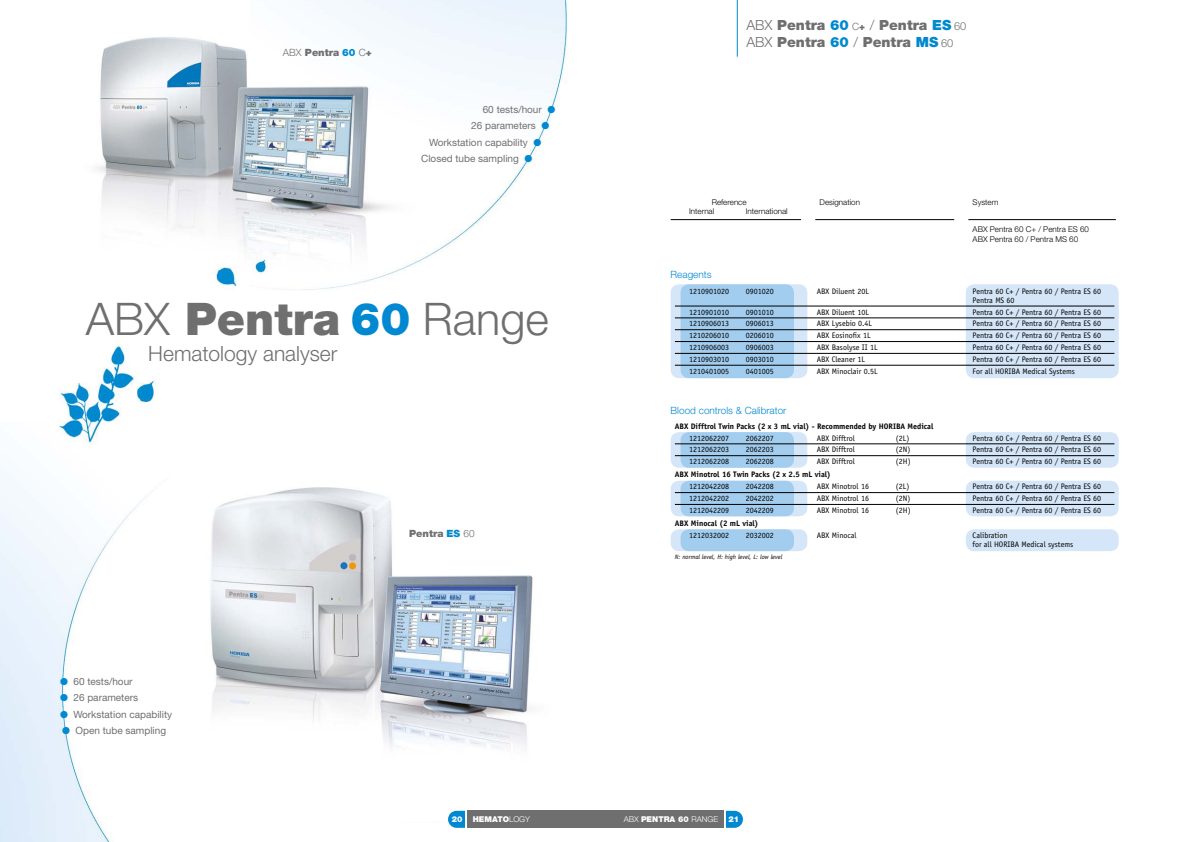
<style>
.page{position:relative;width:1191px;height:842px;background:#fff}
.page>*{position:absolute;margin:0;border:0;box-sizing:border-box;transform-origin:0 0}
.t1{font:300 45px "Helvetica Neue";color:#706f6f}
.t2{font:300 21px "Helvetica Neue";color:#706f6f}
.t3{font:900 14px/16.8px "Helvetica Neue";color:#706f6f}
.t4{font:10px "Helvetica Neue";color:#706f6f}
.t5{font:300 10px "Helvetica Neue";color:#0089d0}
.t6{font:900 10px "Helvetica Neue";color:#706f6f}
.t7{font:8px/9px "Officina Sans";color:#000}
.t8{font:700 8px "Officina Sans";color:#000}
.t9{font:300 8px/9.6px "Helvetica Neue";color:#000}
.t10{font:300 8px "Helvetica Neue";color:#fff}
.t11{font:900 8px "Helvetica Neue";color:#fff}
.t12{font:italic 6.5px "Officina Sans";color:#000}
.s1{font-weight:300}
.s2{color:#0089d0}
.s3{font-weight:900}
.s4{font-weight:900;color:#0089d0}
.s5{font-weight:300;font-size:10px}
.s6{font-size:10px}
.s7{font-weight:300;font-size:11px}
</style>
<div class="page">
<img style="left:0;top:0;width:595px;height:842px">
<div style="left:670px;top:284px;width:137px;height:94px;background:#d4e6f8;border-radius:9px"></div>
<div style="left:965px;top:284px;width:153px;height:94px;background:#d4e6f8;border-radius:9px"></div>
<div style="left:680px;top:284px;width:114px;height:94px;background:#a2cdef;border-radius:9px"></div>
<hr style="left:675px;top:306px;width:439px;height:1px;background:#000">
<hr style="left:675px;top:318px;width:439px;height:1px;background:#000">
<hr style="left:675px;top:330px;width:439px;height:1px;background:#000">
<hr style="left:675px;top:341px;width:439px;height:1px;background:#000">
<hr style="left:675px;top:353px;width:439px;height:1px;background:#000">
<hr style="left:675px;top:365px;width:439px;height:1px;background:#000">
<hr style="left:670px;top:219px;width:131px;height:1px;background:#000">
<hr style="left:815px;top:219px;width:139px;height:1px;background:#000">
<hr style="left:968px;top:219px;width:147px;height:1px;background:#000">
<hr style="left:737px;top:0;width:1px;height:57px;background:#0089d0">
<div style="left:670px;top:432px;width:137px;height:36px;background:#d4e6f8;border-radius:9px"></div>
<div style="left:965px;top:432px;width:153px;height:36px;background:#d4e6f8;border-radius:9px"></div>
<div style="left:680px;top:432px;width:114px;height:36px;background:#a2cdef;border-radius:9px"></div>
<div style="left:670px;top:481px;width:137px;height:35px;background:#d4e6f8;border-radius:9px"></div>
<div style="left:965px;top:481px;width:153px;height:35px;background:#d4e6f8;border-radius:9px"></div>
<div style="left:680px;top:481px;width:114px;height:35px;background:#a2cdef;border-radius:9px"></div>
<div style="left:670px;top:529px;width:137px;height:22px;background:#d4e6f8;border-radius:9px"></div>
<div style="left:965px;top:529px;width:153px;height:22px;background:#d4e6f8;border-radius:9px"></div>
<div style="left:680px;top:529px;width:114px;height:22px;background:#a2cdef;border-radius:9px"></div>
<hr style="left:675px;top:444px;width:439px;height:1px;background:#000">
<hr style="left:675px;top:455px;width:439px;height:1px;background:#000">
<hr style="left:675px;top:492px;width:439px;height:1px;background:#000">
<hr style="left:675px;top:504px;width:439px;height:1px;background:#000">
<svg style="left:448px;top:811px;width:17px;height:17px"></svg>
<svg style="left:726px;top:811px;width:17px;height:17px"></svg>
<div style="left:467px;top:811px;width:257px;height:17px;background:#706f6f"></div>
<p class="t6" style="left:283px;top:47px;width:90px"><span class="s1">ABX</span> Pentra <span class="s2">60</span> <span class="s1">C</span>+</p>
<p class="t4" style="left:483px;top:104px;width:74px">60 tests/hour <span class="s2">●</span></p>
<p class="t4" style="left:471px;top:120px;width:80px">26 parameters <span class="s2">●</span></p>
<p class="t4" style="left:429px;top:136px;width:114px">Workstation capability <span class="s2">●</span></p>
<p class="t4" style="left:421px;top:152px;width:113px">Closed tube sampling <span class="s2">●</span></p>
<h1 class="t1" style="left:86px;top:292px;width:464px">ABX <span class="s3">Pentra</span> <span class="s4">60</span> Range</h1>
<h2 class="t2" style="left:148px;top:340px;width:191px">Hematology analyser</h2>
<p class="t4" style="left:60px;top:676px;width:74px"><span class="s2">●</span> 60 tests/hour</p>
<p class="t4" style="left:60px;top:692px;width:80px"><span class="s2">●</span> 26 parameters</p>
<p class="t4" style="left:60px;top:708px;width:114px"><span class="s2">●</span> Workstation capability</p>
<p class="t4" style="left:62px;top:724px;width:106px"><span class="s2">●</span> Open tube sampling</p>
<p class="t6" style="left:409px;top:527px;width:67px">Pentra <span class="s2">ES</span> <span class="s1">60</span></p>
<h3 class="t3" style="left:746px;top:17px;width:221px"><span class="s1">ABX</span> Pentra <span class="s2">60</span> <span class="s5">C</span><span class="s6">+</span> <span class="s1">/</span> Pentra <span class="s2">ES</span> <span class="s7">60<br></span><span class="s1">ABX</span> Pentra <span class="s2">60</span> <span class="s1">/</span> Pentra <span class="s2">MS</span> <span class="s7">60</span></h3>
<p class="t9" style="left:711px;top:197px;width:36px">Reference</p>
<p class="t9" style="left:819px;top:197px;width:42px">Designation</p>
<p class="t9" style="left:972px;top:197px;width:27px">System</p>
<p class="t9" style="left:689px;top:207px;width:27px">Internal</p>
<p class="t9" style="left:746px;top:207px;width:43px">International</p>
<p class="t9" style="left:972px;top:225px;width:118px">ABX Pentra 60 C+ / Pentra ES 60<br>ABX Pentra 60 / Pentra MS 60</p>
<p class="t5" style="left:670px;top:269px;width:42px">Reagents</p>
<p class="t7" style="left:689px;top:286px;width:41px">1210901020</p>
<p class="t7" style="left:746px;top:286px;width:29px">0901020</p>
<p class="t7" style="left:816px;top:286px;width:54px">ABX Diluent 20L</p>
<p class="t7" style="left:972px;top:286px;width:130px">Pentra 60 C+ / Pentra 60 / Pentra ES 60<br>Pentra MS 60</p>
<p class="t7" style="left:689px;top:307px;width:41px">1210901010</p>
<p class="t7" style="left:746px;top:307px;width:29px">0901010</p>
<p class="t7" style="left:816px;top:307px;width:54px">ABX Diluent 10L</p>
<p class="t7" style="left:972px;top:307px;width:130px">Pentra 60 C+ / Pentra 60 / Pentra ES 60</p>
<p class="t7" style="left:689px;top:319px;width:41px">1210906013</p>
<p class="t7" style="left:746px;top:319px;width:29px">0906013</p>
<p class="t7" style="left:816px;top:319px;width:57px">ABX Lysebio 0.4L</p>
<p class="t7" style="left:972px;top:319px;width:130px">Pentra 60 C+ / Pentra 60 / Pentra ES 60</p>
<p class="t7" style="left:689px;top:331px;width:41px">1210206010</p>
<p class="t7" style="left:746px;top:331px;width:29px">0206010</p>
<p class="t7" style="left:816px;top:331px;width:55px">ABX Eosinofix 1L</p>
<p class="t7" style="left:972px;top:331px;width:130px">Pentra 60 C+ / Pentra 60 / Pentra ES 60</p>
<p class="t7" style="left:689px;top:343px;width:41px">1210906003</p>
<p class="t7" style="left:746px;top:343px;width:29px">0906003</p>
<p class="t7" style="left:816px;top:343px;width:63px">ABX Basolyse II 1L</p>
<p class="t7" style="left:972px;top:343px;width:130px">Pentra 60 C+ / Pentra 60 / Pentra ES 60</p>
<p class="t7" style="left:689px;top:355px;width:41px">1210903010</p>
<p class="t7" style="left:746px;top:355px;width:29px">0903010</p>
<p class="t7" style="left:816px;top:355px;width:50px">ABX Cleaner 1L</p>
<p class="t7" style="left:972px;top:355px;width:130px">Pentra 60 C+ / Pentra 60 / Pentra ES 60</p>
<p class="t7" style="left:689px;top:366px;width:41px">1210401005</p>
<p class="t7" style="left:746px;top:366px;width:29px">0401005</p>
<p class="t7" style="left:816px;top:366px;width:62px">ABX Minoclair 0.5L</p>
<p class="t7" style="left:972px;top:366px;width:104px">For all HORIBA Medical Systems</p>
<p class="t5" style="left:670px;top:405px;width:117px">Blood controls &amp; Calibrator</p>
<p class="t8" style="left:675px;top:421px;width:260px">ABX Difftrol Twin Packs (2 x 3 mL vial) - Recommended by HORIBA Medical</p>
<p class="t7" style="left:689px;top:433px;width:41px">1212062207</p>
<p class="t7" style="left:746px;top:433px;width:29px">2062207</p>
<p class="t7" style="left:816px;top:433px;width:40px">ABX Difftrol</p>
<p class="t7" style="left:896px;top:433px;width:15px">(2L)</p>
<p class="t7" style="left:972px;top:433px;width:130px">Pentra 60 C+ / Pentra 60 / Pentra ES 60</p>
<p class="t7" style="left:689px;top:445px;width:41px">1212062203</p>
<p class="t7" style="left:746px;top:445px;width:29px">2062203</p>
<p class="t7" style="left:816px;top:445px;width:40px">ABX Difftrol</p>
<p class="t7" style="left:896px;top:445px;width:16px">(2N)</p>
<p class="t7" style="left:972px;top:445px;width:130px">Pentra 60 C+ / Pentra 60 / Pentra ES 60</p>
<p class="t7" style="left:689px;top:457px;width:41px">1212062208</p>
<p class="t7" style="left:746px;top:457px;width:29px">2062208</p>
<p class="t7" style="left:816px;top:457px;width:40px">ABX Difftrol</p>
<p class="t7" style="left:896px;top:457px;width:16px">(2H)</p>
<p class="t7" style="left:972px;top:457px;width:130px">Pentra 60 C+ / Pentra 60 / Pentra ES 60</p>
<p class="t8" style="left:675px;top:470px;width:157px">ABX Minotrol 16 Twin Packs (2 x 2.5 mL vial)</p>
<p class="t7" style="left:689px;top:482px;width:41px">1212042208</p>
<p class="t7" style="left:746px;top:482px;width:29px">2042208</p>
<p class="t7" style="left:816px;top:482px;width:54px">ABX Minotrol 16</p>
<p class="t7" style="left:896px;top:482px;width:15px">(2L)</p>
<p class="t7" style="left:972px;top:482px;width:130px">Pentra 60 C+ / Pentra 60 / Pentra ES 60</p>
<p class="t7" style="left:689px;top:494px;width:41px">1212042202</p>
<p class="t7" style="left:746px;top:494px;width:29px">2042202</p>
<p class="t7" style="left:816px;top:494px;width:54px">ABX Minotrol 16</p>
<p class="t7" style="left:896px;top:494px;width:16px">(2N)</p>
<p class="t7" style="left:972px;top:494px;width:130px">Pentra 60 C+ / Pentra 60 / Pentra ES 60</p>
<p class="t7" style="left:689px;top:506px;width:41px">1212042209</p>
<p class="t7" style="left:746px;top:506px;width:29px">2042209</p>
<p class="t7" style="left:816px;top:506px;width:54px">ABX Minotrol 16</p>
<p class="t7" style="left:896px;top:506px;width:16px">(2H)</p>
<p class="t7" style="left:972px;top:506px;width:130px">Pentra 60 C+ / Pentra 60 / Pentra ES 60</p>
<p class="t8" style="left:675px;top:518px;width:85px">ABX Minocal (2 mL vial)</p>
<p class="t7" style="left:689px;top:531px;width:41px">1212032002</p>
<p class="t7" style="left:746px;top:531px;width:29px">2032002</p>
<p class="t7" style="left:816px;top:531px;width:41px">ABX Minocal</p>
<p class="t7" style="left:972px;top:531px;width:102px">Calibration<br>for all HORIBA Medical systems</p>
<p class="t12" style="left:675px;top:553px;width:109px">N: normal level, H: high level, L: low level</p>
<p class="t11" style="left:452px;top:814px;width:12px">20</p>
<p class="t11" style="left:473px;top:814px;width:59px">HEMATO<span class="s1">LOGY</span></p>
<p class="t10" style="left:624px;top:814px;width:96px">ABX <span class="s3">PENTRA 60</span> RANGE</p>
<p class="t11" style="left:728px;top:814px;width:12px">21</p>
</div>
